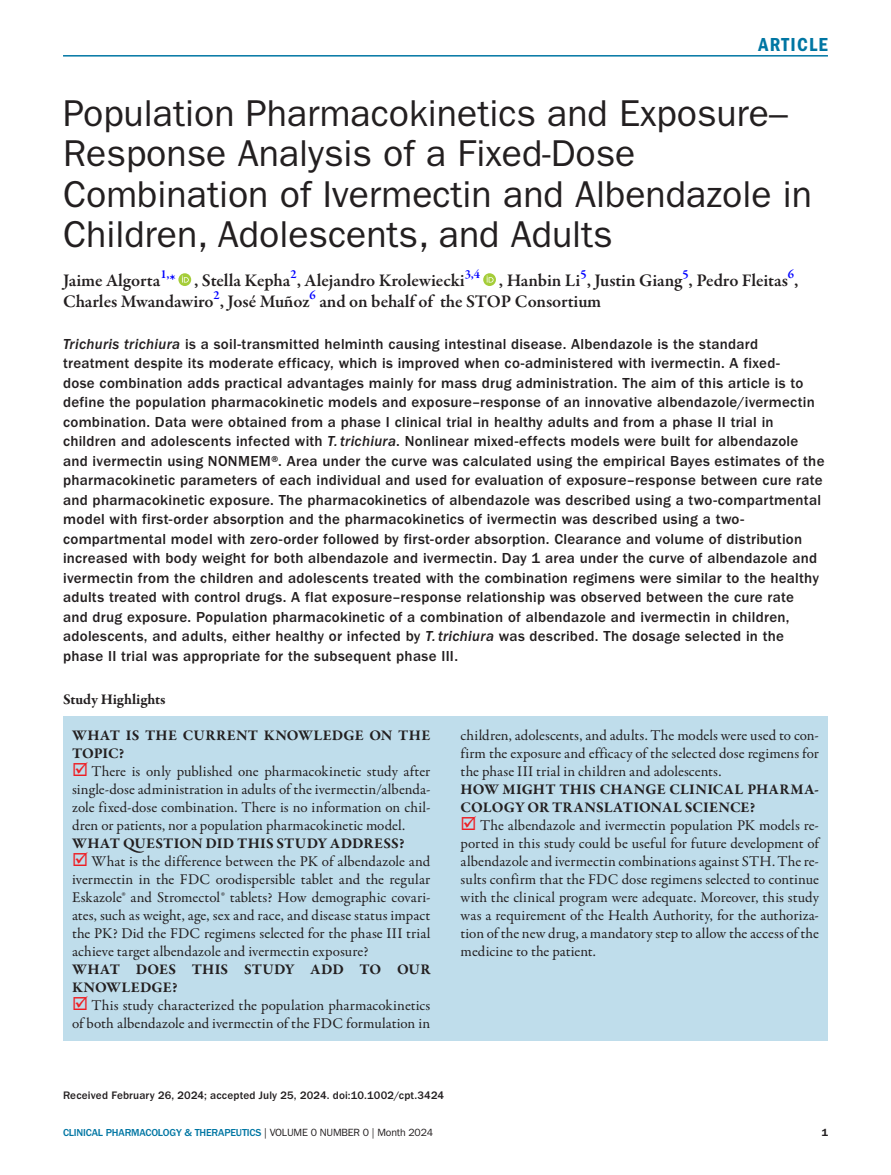
<style>
.page{position:relative;width:891px;height:1175px;background:#fff}
.page>*{position:absolute;margin:0;border:0;box-sizing:border-box;transform-origin:0 0}
.t1{font:37.5px/40.5px "ITC Franklin Gothic Std";color:#231f20}
.t2{font:19.5px "ITC Franklin Gothic Std Dm Cd";letter-spacing:.065em;color:#0076a3}
.t3{font:600 18px/21px "Garamond Premr Pro";letter-spacing:-.005em;color:#231f20}
.t4{font:500 15px/19.5px "ITC Franklin Gothic Std";letter-spacing:.02em;color:#231f20}
.t5{font:15px/18px "Garamond Premr Pro";letter-spacing:.005em;color:#231f20;text-align:justify}
.t6{font:700 15px/18px "Garamond Premr Pro";letter-spacing:.01em;color:#231f20}
.t7{font:500 11.25px "ITC Franklin Gothic Std";letter-spacing:.015em;color:#231f20}
.t8{font:500 10.5px "ITC Franklin Gothic Std";letter-spacing:-.015em;color:#0076a3}
.t9{font:600 10.5px "ITC Franklin Gothic Std";color:#231f20}
.s1{color:#00f}
.s2{font-family:"ITC Franklin Gothic Std Med It";font-weight:400}
.s3{font-weight:400;color:#231f20}
</style>
<div class="page">
<hr style="left:63px;top:55px;width:765px;height:2px;background:#0076a3">
<svg style="left:178px;top:273px;width:13px;height:13px"></svg>
<svg style="left:182px;top:275px;width:7px;height:7px"></svg>
<svg style="left:483px;top:273px;width:13px;height:13px"></svg>
<svg style="left:487px;top:275px;width:7px;height:7px"></svg>
<div style="left:63px;top:681px;width:765px;height:359px;background:#bfddeb"></div>
<div style="left:51px;top:672px;width:780px;height:44px;background:#fff"></div>
<h2 class="t2" style="left:758px;top:33px;width:71px">ARTICLE</h2>
<h1 class="t1" style="left:63px;top:93px;width:751px">Population Pharmacokinetics and Exposure– Response Analysis of a Fixed-Dose Combination of Ivermectin and Albendazole in Children, Adolescents, and Adults</h1>
<p class="t3" style="left:63px;top:270px;width:737px">Jaime Algorta<sup>1,</sup><span class="s1">*</span> , Stella Kepha<sup>2</sup>, Alejandro Krolewiecki<sup>3,4</sup> , Hanbin Li<sup>5</sup>, Justin Giang<sup>5</sup>, Pedro Fleitas<sup>6</sup>,<br>Charles Mwandawiro<sup>2</sup>, José Muñoz<sup>6</sup> and on behalf of the STOP Consortium</p>
<p class="t4" style="left:63px;top:334px;width:763px"><span class="s2">Trichuris trichiura</span> is a soil-transmitted helminth causing intestinal disease. Albendazole is the standard treatment despite its moderate efficacy, which is improved when co-administered with ivermectin. A fixed-<br>dose combination adds practical advantages mainly for mass drug administration. The aim of this article is to define the population pharmacokinetic models and exposure–response of an innovative albendazole/ivermectin combination. Data were obtained from a phase I clinical trial in healthy adults and from a phase II trial in children and adolescents infected with <span class="s2">T.trichiura</span>. Nonlinear mixed-effects models were built for albendazole and ivermectin using NONMEM®. Area under the curve was calculated using the empirical Bayes estimates of the pharmacokinetic parameters of each individual and used for evaluation of exposure–response between cure rate and pharmacokinetic exposure. The pharmacokinetics of albendazole was described using a two-compartmental model with first-order absorption and the pharmacokinetics of ivermectin was described using a two&shy;compartmental model with zero-order followed by first-order absorption. Clearance and volume of distribution increased with body weight for both albendazole and ivermectin. Day 1 area under the curve of albendazole and ivermectin from the children and adolescents treated with the combination regimens were similar to the healthy adults treated with control drugs. A flat exposure–response relationship was observed between the cure rate<br>and drug exposure. Population pharmacokinetic of a combination of albendazole and ivermectin in children, adolescents, and adults, either healthy or infected by <span class="s2">T.trichiura</span> was described. The dosage selected in the phase II trial was appropriate for the subsequent phase III.</p>
<p class="t6" style="left:63px;top:690px;width:104px">Study Highlights</p>
<p class="t6" style="left:72px;top:726px;width:360px">WHAT IS THE CURRENT KNOWLEDGE ON THE<br>TOPIC?</p>
<p class="t5" style="left:72px;top:763px;width:360px;text-indent:20px">There is only published one pharmacokinetic study after single-dose administration in adults of the ivermectin/albenda&shy;zole fixed-dose combination. There is no information on chil&shy;dren or patients, nor a population pharmacokinetic model.</p>
<p class="t6" style="left:72px;top:834px;width:334px">WHAT QUESTION DID THIS STUDY ADDRESS?</p>
<p class="t5" style="left:72px;top:853px;width:360px;text-indent:20px">What is the difference between the PK of albendazole and ivermectin in the FDC orodispersible tablet and the regular Eskazole® and Stromectol® tablets? How demographic covari&shy;ates, such as weight, age, sex and race, and disease status impact the PK? Did the FDC regimens selected for the phase III trial achieve target albendazole and ivermectin exposure?</p>
<p class="t6" style="left:72px;top:960px;width:360px">WHAT DOES THIS STUDY ADD TO OUR<br>KNOWLEDGE?</p>
<p class="t5" style="left:72px;top:997px;width:360px;text-align:right">This study characterized the population pharmacokinetics<br>of both albendazole and ivermectin of the FDC formulation in</p>
<p class="t5" style="left:461px;top:727px;width:360px">children, adolescents, and adults. The models were used to con&shy;firm the exposure and efficacy of the selected dose regimens for the phase III trial in children and adolescents.</p>
<p class="t6" style="left:461px;top:780px;width:360px">HOW MIGHT THIS CHANGE CLINICAL PHARMA-<br>COLOGY OR TRANSLATIONAL SCIENCE?</p>
<p class="t5" style="left:461px;top:817px;width:360px;text-indent:20px">The albendazole and ivermectin population PK models re&shy;ported in this study could be useful for future development of albendazole and ivermectin combinations against STH. The re&shy;sults confirm that the FDC dose regimens selected to continue with the clinical program were adequate. Moreover, this study was a requirement of the Health Authority, for the authoriza&shy;tion of the new drug, a mandatory step to allow the access of the medicine to the patient.</p>
<p class="t7" style="left:63px;top:1088px;width:383px">Received February 26, 2024; accepted July 25, 2024. doi:10.1002/cpt.3424</p>
<p class="t8" style="left:63px;top:1126px;width:372px">CLINICAL PHARMACOLOGY &amp; THERAPEUTICS <span class="s3">| VOLUME 0 NUMBER 0 | Month 2024</span></p>
<p class="t9" style="left:822px;top:1125px;width:8px">1</p>
</div>
